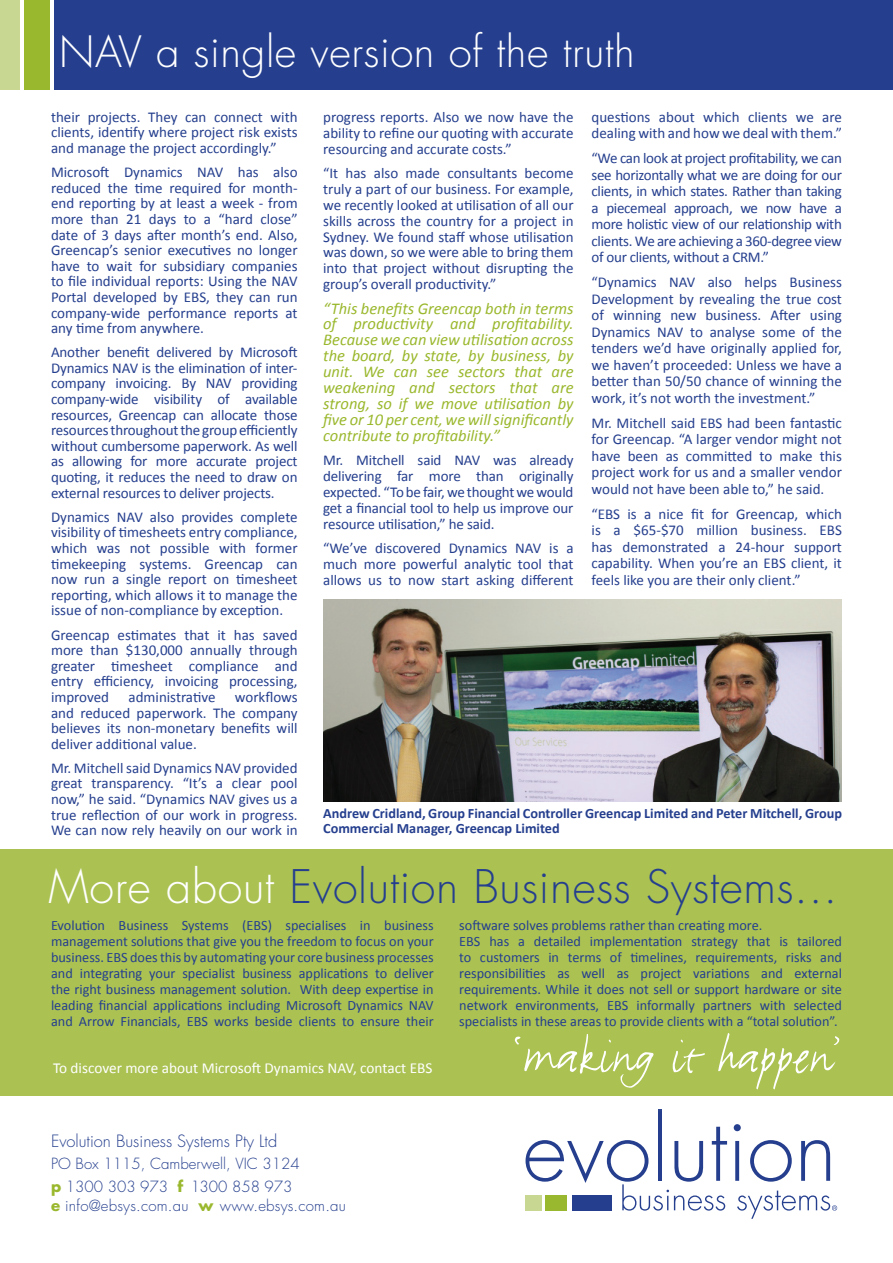
<style>
.page{position:relative;width:893px;height:1263px;background:#fff}
.page>*{position:absolute;margin:0;border:0;box-sizing:border-box;transform-origin:0 0}
.t1{font:52.05px "FF Justlefthand";letter-spacing:.015em;color:#fff}
.t2{font:300 45px "Futura";letter-spacing:.015em;color:#253f8e}
.t3{font:300 42px "Futura";letter-spacing:.015em;color:#fff}
.t4{font:italic 16.5px/15.9px "Calibri";color:#9ab82d;text-align:justify}
.t5{font:300 16.5px "Futura";color:#253f8e}
.t6{font:15.3px "Calibri";color:#fff}
.t7{font:15px/15.6px "Calibri";color:#253f8e;text-align:justify}
.t8{font:300 15px/22.5px "Futura";color:#253f8e}
.t9{font:14.25px/15.9px "Calibri";color:#253f8e;text-align:justify}
.t10{font:700 14.25px/15.5px "Calibri";color:#253f8e}
.s1{color:#fff}
.s2{font-weight:700;color:#9ab82d}
</style>
<div class="page">
<hr style="left:658px;top:1110px;width:4px;height:71px;background:#253f8e">
<svg style="left:526px;top:1127px;width:201px;height:83px"></svg>
<svg style="left:734px;top:1124px;width:7px;height:57px"></svg>
<svg style="left:750px;top:1140px;width:42px;height:42px"></svg>
<svg style="left:801px;top:1140px;width:29px;height:41px"></svg>
<div style="left:572px;top:1195px;width:39px;height:15px;background:#253f8e"></div>
<div style="left:525px;top:1195px;width:16px;height:15px;background:#c8d791"></div>
<div style="left:546px;top:1195px;width:21px;height:15px;background:#9ab82f"></div>
<svg style="left:737px;top:1190px;width:100px;height:29px"></svg>
<div style="left:0;top:849px;width:893px;height:247px;background:#abc253"></div>
<div style="left:55px;top:0;width:838px;height:89px;background:#253f8e"></div>
<div style="left:24px;top:0;width:26px;height:89px;background:#9ab82d"></div>
<div style="left:0;top:0;width:20px;height:89px;background:#c8d791"></div>
<img style="left:323px;top:600px;width:519px;height:201px">
<h3 class="t3" style="left:59px;top:25px;width:577px">NAV a single version of the truth</h3>
<p class="t7" style="left:51px;top:108px;width:248px">their projects. They can connect with clients, identify where project risk exists and manage the project accordingly.”</p>
<p class="t7" style="left:51px;top:164px;width:248px">Microsoft Dynamics NAV has also reduced the time required for month&shy;end reporting by at least a week - from more than 21 days to a “hard close” date of 3 days after month’s end. Also, Greencap’s senior executives no longer have to wait for subsidiary companies to file individual reports: Using the NAV Portal developed by EBS, they can run company-wide performance reports at any time from anywhere.</p>
<p class="t7" style="left:51px;top:344px;width:248px">Another benefit delivered by Microsoft Dynamics NAV is the elimination of inter&shy;company invoicing. By NAV providing company-wide visibility of available resources, Greencap can allocate those resources throughout the group efficiently without cumbersome paperwork. As well as allowing for more accurate project quoting, it reduces the need to draw on external resources to deliver projects.</p>
<p class="t7" style="left:51px;top:508px;width:248px">Dynamics NAV also provides complete visibility of timesheets entry compliance, which was not possible with former timekeeping systems. Greencap can now run a single report on timesheet reporting, which allows it to manage the issue of non-compliance by exception.</p>
<p class="t7" style="left:51px;top:626px;width:248px">Greencap estimates that it has saved more than $130,000 annually through greater timesheet compliance and entry efficiency, invoicing processing, improved</p>
<p class="t7" style="left:323px;top:108px;width:252px">progress reports. Also we now have the ability to refine our quoting with accurate resourcing and accurate costs.”</p>
<p class="t7" style="left:323px;top:164px;width:252px">“It has also made consultants become truly a part of our business. For example, we recently looked at utilisation of all our skills across the country for a project in Sydney. We found staff whose utilisation was down, so we were able to bring them into that project without disrupting the group’s overall productivity.”</p>
<p class="t4" style="left:323px;top:299px;width:252px">“This benefits Greencap both in terms of productivity and profitability.<br>Because we can view utilisation across the board, by state, by business, by unit. We can see sectors that are weakening and sectors that are strong, so if we move utilisation by five or 10 per cent, we will significantly contribute to profitability.”</p>
<p class="t7" style="left:323px;top:451px;width:252px">Mr. Mitchell said NAV was already delivering far more than originally expected. “To be fair, we thought we would get a financial tool to help us improve our resource utilisation,” he said.</p>
<p class="t7" style="left:323px;top:539px;width:252px">“We’ve discovered Dynamics NAV is a much more powerful analytic tool that allows us to now start asking different</p>
<p class="t7" style="left:592px;top:108px;width:252px;line-height:16.5px">questions about which clients we are dealing with and how we deal with them.”</p>
<p class="t7" style="left:592px;top:149px;width:252px;line-height:16.5px">“We can look at project profitability, we can see horizontally what we are doing for our clients, in which states. Rather than taking a piecemeal approach, we now have a more holistic view of our relationship with clients. We are achieving a 360-degree view of our clients, without a CRM.”</p>
<p class="t7" style="left:592px;top:273px;width:252px;line-height:16.5px">“Dynamics NAV also helps Business Development by revealing the true cost of winning new business. After using Dynamics NAV to analyse some of the tenders we’d have originally applied for, we haven’t proceeded: Unless we have a better than 50/50 chance of winning the work, it’s not worth the investment.”</p>
<p class="t7" style="left:592px;top:414px;width:252px;line-height:16.5px">Mr. Mitchell said EBS had been fantastic for Greencap. “A larger vendor might not have been as committed to make this project work for us and a smaller vendor would not have been able to,” he said.</p>
<p class="t7" style="left:592px;top:505px;width:252px;line-height:16.5px">“EBS is a nice fit for Greencap, which is a $65-$70 million business. EBS has demonstrated a 24-hour support capability. When you’re an EBS client, it feels like you are their only client.”</p>
<p class="t7" style="left:51px;top:688px;width:248px;text-indent:184px">workflows and reduced paperwork. The company believes its non-monetary benefits will deliver additional value.</p>
<p class="t7" style="left:51px;top:759px;width:248px">Mr. Mitchell said Dynamics NAV provided great transparency. “It’s a clear pool now,” he said. “Dynamics NAV gives us a true reflection of our work in progress.<br>We can now rely heavily on our work in</p>
<p class="t7" style="left:129px;top:688px;width:88px">administrative</p>
<p class="t10" style="left:323px;top:805px;width:520px">Andrew Cridland, Group Financial Controller Greencap Limited and Peter Mitchell, Group<br>Commercial Manager, Greencap Limited</p>
<h2 class="t2" style="left:49px;top:857px;width:790px"><span class="s1">More about</span> Evolution Business Systems...</h2>
<p class="t9" style="left:51px;top:917px;width:384px">Evolution Business Systems (EBS) specialises in business management solutions that give you the freedom to focus on your business. EBS does this by automating your core business processes and integrating your specialist business applications to deliver the right business management solution. With deep expertise in leading financial applications including Microsoft Dynamics NAV and Arrow Financials, EBS works beside clients to ensure their</p>
<p class="t9" style="left:459px;top:917px;width:384px;text-align:left">software solves problems rather than creating more.<br>EBS has a detailed implementation strategy that is tailored to customers in terms of timelines, requirements, risks and responsibilities as well as project variations and external requirements. While it does not sell or support hardware or site network environments, EBS informally partners with selected specialists in these areas to provide clients with a “total solution”.</p>
<p class="t6" style="left:53px;top:1058px;width:381px">To discover more about Microsoft Dynamics NAV, contact EBS</p>
<h1 class="t1" style="left:512px;top:1024px;width:331px">‘making it happen’</h1>
<p class="t5" style="left:51px;top:1130px;width:228px">Evolution Business Systems Pty Ltd</p>
<p class="t8" style="left:51px;top:1152px;width:250px">PO Box 1115, Camberwell, VIC 3124 <span class="s2">p</span> 1300 303 973 <span class="s2">f</span> 1300 858 973</p>
<p class="t8" style="left:51px;top:1194px;width:296px"><span class="s2">e</span> info@ebsys.com.au <span class="s2">w</span> www.ebsys.com.au</p>
</div>
